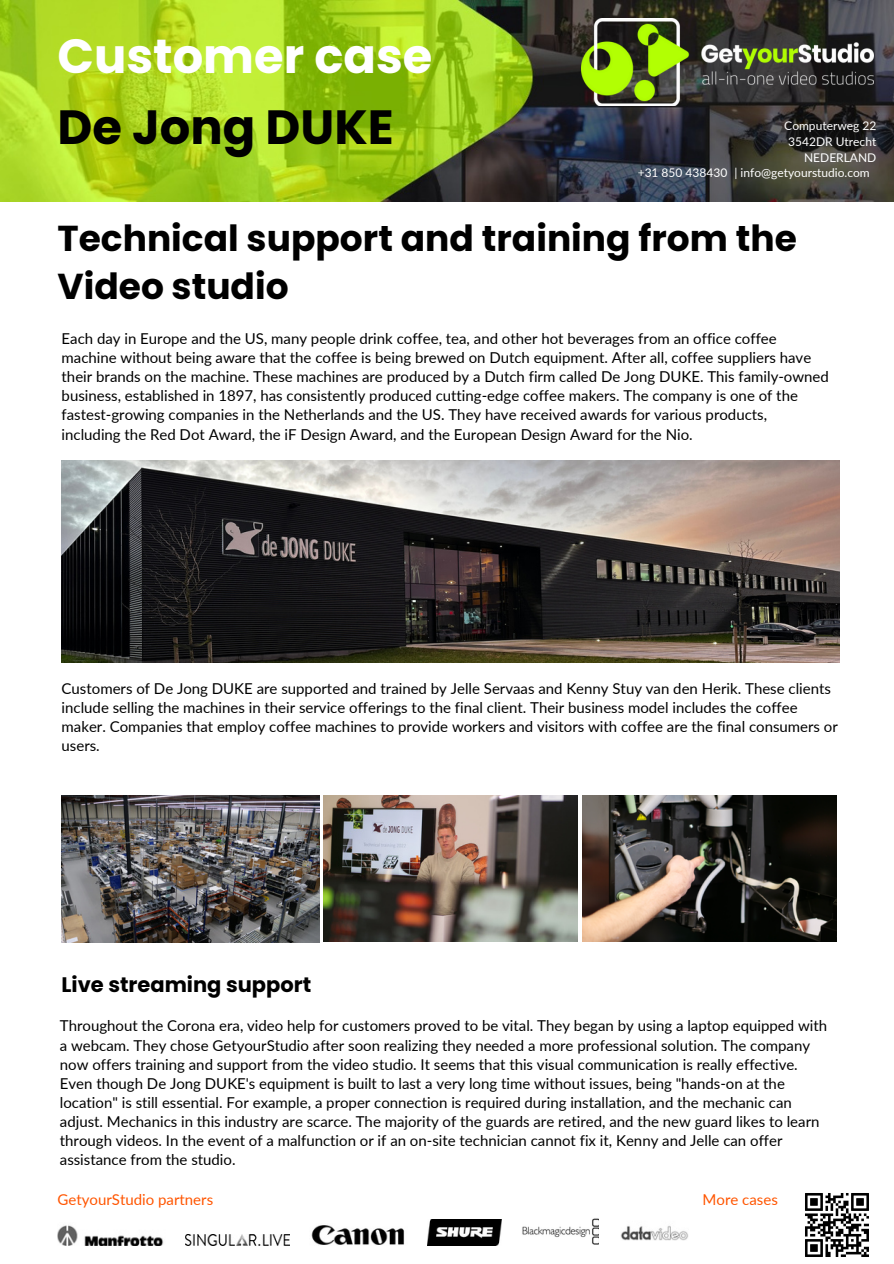
<style>
.page{position:relative;width:894px;height:1264px;background:#fff}
.page>*{position:absolute;margin:0;border:0;box-sizing:border-box;transform-origin:0 0}
.t1{font:700 48px "Poppins";color:#fff}
.t2{font:700 48px "Poppins";color:#000}
.t3{font:700 36px/48.4px "Poppins";color:#000}
.t4{font:700 21px "Poppins";color:#000}
.t5{font:15px/19.2px "Lato";color:#000}
.t6{font:15px "Lato";color:#ff5501}
.t7{font:12px "Lato";color:#fff}
</style>
<div class="page">
<img style="left:62px;top:795px;width:257px;height:147px">
<img style="left:323px;top:795px;width:254px;height:146px">
<img style="left:582px;top:795px;width:254px;height:146px">
<img style="left:62px;top:461px;width:776px;height:201px">
<img style="left:0;top:0;width:893px;height:201px">
<img style="left:581px;top:18px;width:291px;height:88px">
<img style="left:428px;top:1219px;width:73px;height:26px">
<img style="left:621px;top:1226px;width:67px;height:14px">
<img style="left:57px;top:1225px;width:107px;height:20px">
<img style="left:311px;top:1225px;width:94px;height:20px">
<img style="left:186px;top:1234px;width:103px;height:10px">
<img style="left:522px;top:1218px;width:76px;height:26px">
<img style="left:805px;top:1193px;width:64px;height:64px">
<h1 class="t1" style="left:57px;top:23px;width:376px">Customer case</h1>
<h1 class="t2" style="left:57px;top:94px;width:338px">De Jong DUKE</h1>
<p class="t7" style="left:784px;top:118px;width:93px">Computerweg 22</p>
<p class="t7" style="left:788px;top:134px;width:89px">3542DR Utrecht</p>
<p class="t7" style="left:804px;top:150px;width:74px">NEDERLAND</p>
<p class="t7" style="left:637px;top:165px;width:233px">+31 850 438430 | info@getyourstudio.com</p>
<h2 class="t3" style="left:57px;top:214px;width:740px">Technical support and training from the<br>Video studio</h2>
<p class="t5" style="left:62px;top:328px;width:768px">Each day in Europe and the US, many people drink coffee, tea, and other hot beverages from an office coffee machine without being aware that the coffee is being brewed on Dutch equipment. After all, coffee suppliers have their brands on the machine. These machines are produced by a Dutch firm called De Jong DUKE. This family-owned business, established in 1897, has consistently produced cutting-edge coffee makers. The company is one of the fastest-growing companies in the Netherlands and the US. They have received awards for various products, including the Red Dot Award, the iF Design Award, and the European Design Award for the Nio.</p>
<p class="t5" style="left:62px;top:678px;width:777px">Customers of De Jong DUKE are supported and trained by Jelle Servaas and Kenny Stuy van den Herik. These clients include selling the machines in their service offerings to the final client. Their business model includes the coffee maker. Companies that employ coffee machines to provide workers and visitors with coffee are the final consumers or users.</p>
<h3 class="t4" style="left:62px;top:970px;width:251px">Live streaming support</h3>
<p class="t5" style="left:60px;top:1015px;width:768px">Throughout the Corona era, video help for customers proved to be vital. They began by using a laptop equipped with a webcam. They chose GetyourStudio after soon realizing they needed a more professional solution. The company now offers training and support from the video studio. It seems that this visual communication is really effective.<br>Even though De Jong DUKE's equipment is built to last a very long time without issues, being "hands-on at the location" is still essential. For example, a proper connection is required during installation, and the mechanic can adjust. Mechanics in this industry are scarce. The majority of the guards are retired, and the new guard likes to learn through videos. In the event of a malfunction or if an on-site technician cannot fix it, Kenny and Jelle can offer assistance from the studio.</p>
<p class="t6" style="left:57px;top:1190px;width:157px">GetyourStudio partners</p>
<p class="t6" style="left:702px;top:1190px;width:77px">More cases</p>
</div>
